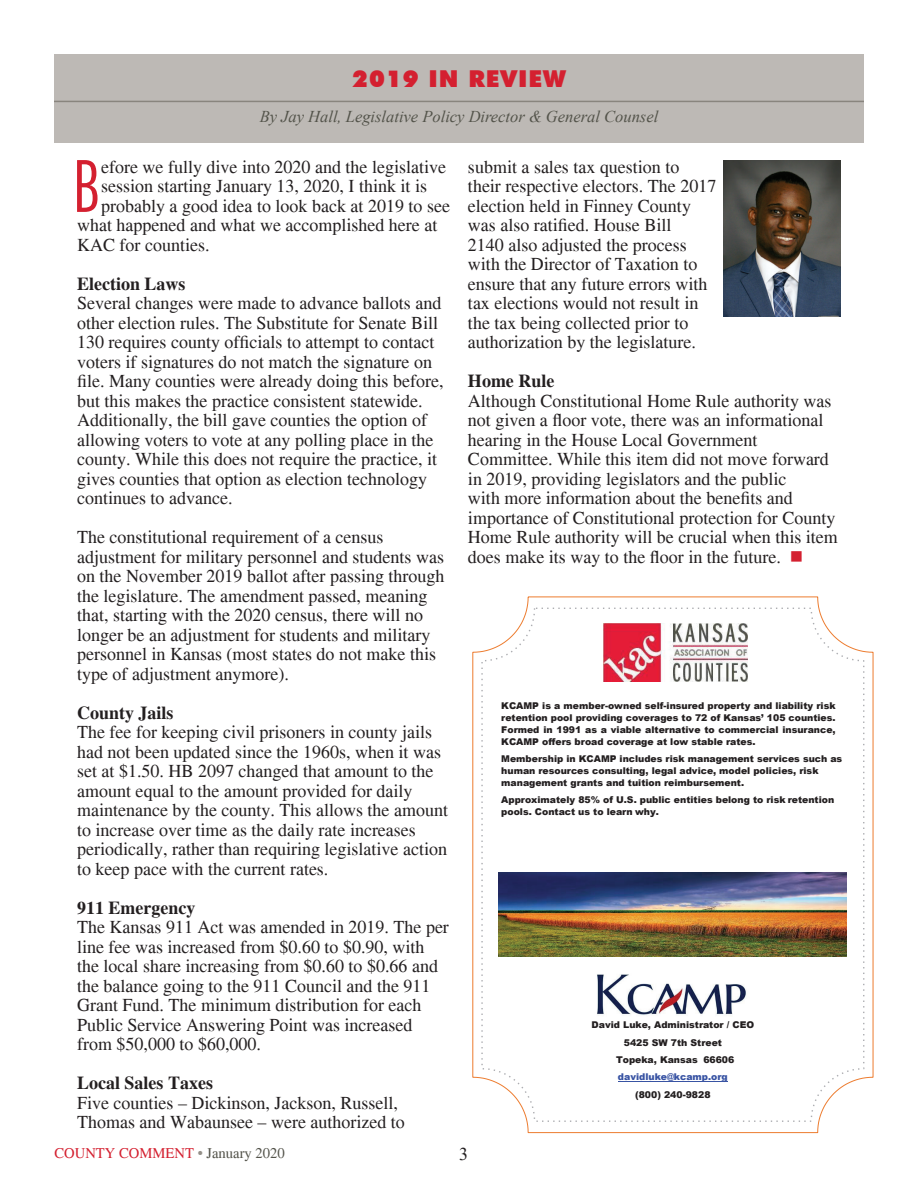
<style>
.page{position:relative;width:918px;height:1188px;background:#fff}
.page>*{position:absolute;margin:0;border:0;box-sizing:border-box;transform-origin:0 0}
.t1{font:300 condensed 72.75px "Futura BT";color:#d42030}
.t2{font:900 23.25px "Futura BT";letter-spacing:.04em;color:#d42030}
.t3{font:18px/19.5px "Times";color:#231f20}
.t4{font:700 18px "Times";color:#231f20}
.t5{font:18px "Times New Roman";color:#231f20}
.t6{font:italic 16.5px "Times New Roman";color:#53534a}
.t7{font:14.7px "Times";color:#d42030}
.t8{font:900 9.3px/11.9px "Arial";color:#231f20}
.t9{font:900 9.3px "Arial";color:#3853a3}
.s1{color:#d42030}
.s2{color:#949089}
.s3{color:#53534a}
</style>
<div class="page">
<div style="left:54px;top:54px;width:810px;height:89px;background:#bdb9b5"></div>
<hr style="left:54px;top:101px;width:810px;height:1px;background:#89857e">
<img style="left:724px;top:160px;width:117px;height:157px">
<svg style="left:472px;top:596px;width:402px;height:538px"></svg>
<svg style="left:481px;top:607px;width:384px;height:516px"></svg>
<img style="left:603px;top:624px;width:144px;height:57px">
<img style="left:499px;top:872px;width:347px;height:84px">
<img style="left:593px;top:969px;width:159px;height:48px">
<hr style="left:618px;top:1082px;width:110px;height:1px;background:#3853a3">
<p class="t2" style="left:352px;top:65px;width:215px">2019 IN REVIEW</p>
<p class="t6" style="left:260px;top:105px;width:400px">By Jay Hall, Legislative Policy Director &amp; General Counsel</p>
<h1 class="t1" style="left:72px;top:142px;width:31px">B</h1>
<p class="t3" style="left:101px;top:157px;width:346px">efore we fully dive into 2020 and the legislative</p>
<p class="t3" style="left:101px;top:177px;width:327px">session starting January 13, 2020, I think it is</p>
<p class="t3" style="left:101px;top:196px;width:350px">probably a good idea to look back at 2019 to see</p>
<p class="t3" style="left:77px;top:215px;width:362px">what happened and what we accomplished here at</p>
<p class="t3" style="left:77px;top:235px;width:134px">KAC for counties.</p>
<p class="t4" style="left:77px;top:273px;width:110px">Election Laws</p>
<p class="t3" style="left:77px;top:293px;width:368px">Several changes were made to advance ballots and other election rules. The Substitute for Senate Bill 130 requires county officials to attempt to contact voters if signatures do not match the signature on file. Many counties were already doing this before, but this makes the practice consistent statewide.<br>Additionally, the bill gave counties the option of allowing voters to vote at any polling place in the county. While this does not require the practice, it gives counties that option as election technology continues to advance.</p>
<p class="t3" style="left:77px;top:527px;width:369px">The constitutional requirement of a census adjustment for military personnel and students was on the November 2019 ballot after passing through the legislature. The amendment passed, meaning that, starting with the 2020 census, there will no longer be an adjustment for students and military personnel in Kansas (most states do not make this type of adjustment anymore).</p>
<p class="t4" style="left:77px;top:702px;width:98px">County Jails</p>
<p class="t3" style="left:77px;top:722px;width:372px">The fee for keeping civil prisoners in county jails had not been updated since the 1960s, when it was set at $1.50. HB 2097 changed that amount to the amount equal to the amount provided for daily maintenance by the county. This allows the amount to increase over time as the daily rate increases periodically, rather than requiring legislative action to keep pace with the current rates.</p>
<p class="t4" style="left:77px;top:897px;width:120px">911 Emergency</p>
<p class="t3" style="left:77px;top:917px;width:373px">The Kansas 911 Act was amended in 2019. The per line fee was increased from $0.60 to $0.90, with the local share increasing from $0.60 to $0.66 and the balance going to the 911 Council and the 911<br>Grant Fund. The minimum distribution for each Public Service Answering Point was increased from $50,000 to $60,000.</p>
<p class="t4" style="left:77px;top:1072px;width:138px">Local Sales Taxes</p>
<p class="t3" style="left:77px;top:1093px;width:329px">Five counties – Dickinson, Jackson, Russell,<br>Thomas and Wabaunsee – were authorized to</p>
<p class="t3" style="left:468px;top:157px;width:250px">submit a sales tax question to their respective electors. The 2017 election held in Finney County was also ratified. House Bill<br>2140 also adjusted the process with the Director of Taxation to ensure that any future errors with tax elections would not result in the tax being collected prior to authorization by the legislature.</p>
<p class="t4" style="left:468px;top:370px;width:88px">Home Rule</p>
<p class="t3" style="left:468px;top:391px;width:371px">Although Constitutional Home Rule authority was not given a floor vote, there was an informational hearing in the House Local Government Committee. While this item did not move forward in 2019, providing legislators and the public<br>with more information about the benefits and importance of Constitutional protection for County Home Rule authority will be crucial when this item does make its way to the floor in the future. <span class="s1">■</span></p>
<p class="t8" style="left:501px;top:700px;width:336px;text-align:justify">KCAMP is a member-owned self-insured property and liability risk retention pool providing coverages to 72 of Kansas’ 105 counties.<br>Formed in 1991 as a viable alternative to commercial insurance, KCAMP offers broad coverage at low stable rates.</p>
<p class="t8" style="left:501px;top:753px;width:342px">Membership in KCAMP includes risk management services such as human resources consulting, legal advice, model policies, risk management grants and tuition reimbursement.</p>
<p class="t8" style="left:501px;top:794px;width:334px">Approximately 85% of U.S. public entities belong to risk retention pools. Contact us to learn why.</p>
<p class="t8" style="left:592px;top:1016px;width:164px;line-height:17.5px;text-align:center">David Luke, Administrator / CEO<br>5425 SW 7th Street<br>Topeka, Kansas 66606</p>
<p class="t9" style="left:618px;top:1070px;width:111px">davidluke@kcamp.org</p>
<p class="t8" style="left:635px;top:1088px;width:77px">(800) 240-9828</p>
<p class="t7" style="left:54px;top:1144px;width:232px">COUNTY COMMENT <span class="s2">•</span> <span class="s3">January 2020</span></p>
<p class="t5" style="left:459px;top:1141px;width:10px">3</p>
</div>
